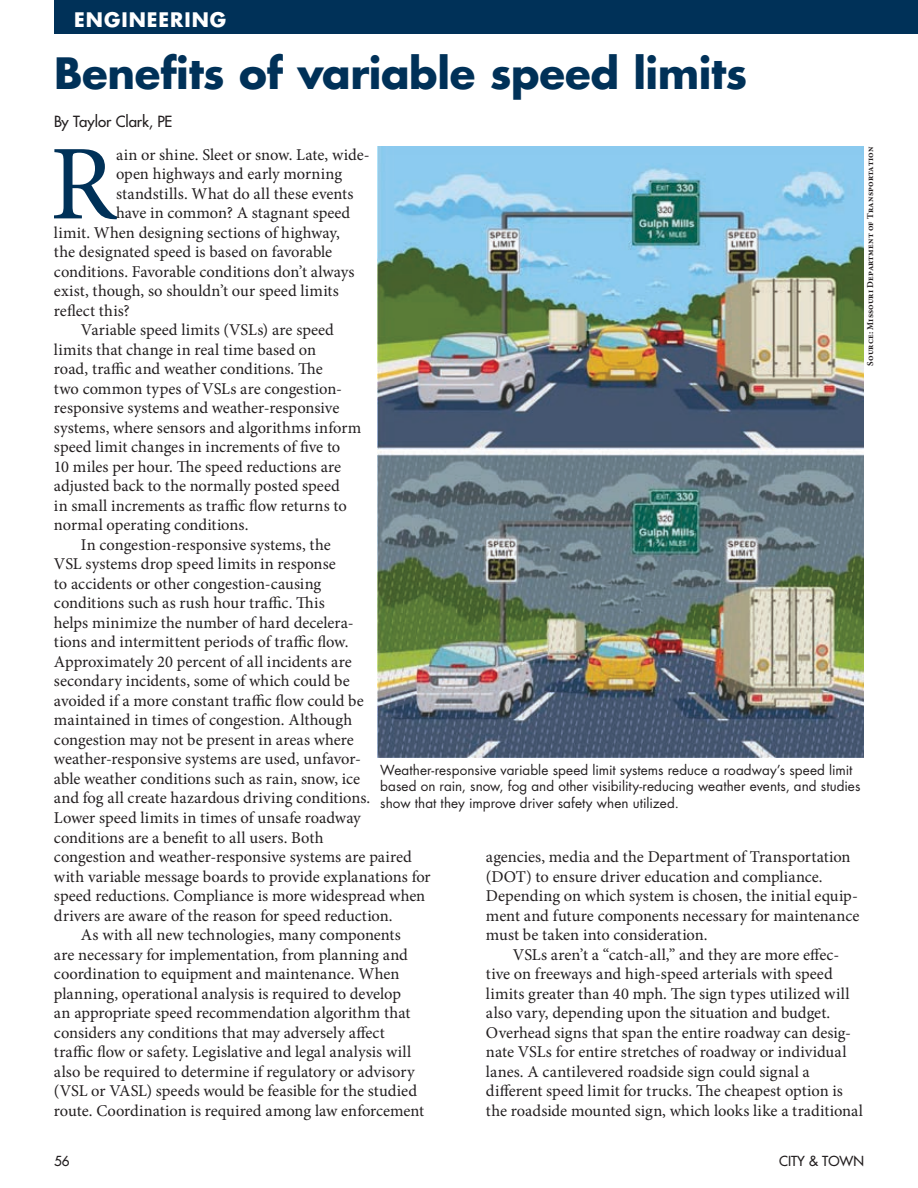
<style>
.page{position:relative;width:918px;height:1188px;background:#fff}
.page>*{position:absolute;margin:0;border:0;box-sizing:border-box;transform-origin:0 0}
.t1{font:106.5px "Minion Pro";color:#003158}
.t2{font:700 42px "Futura LT Pro";letter-spacing:-.01em;color:#003158}
.t3{font:700 19.5px "Futura LT Pro";letter-spacing:.05em;color:#fff}
.t4{font:16.5px/19.5px "Minion Pro";color:#231f20}
.t5{font:500 15px "Futura LT Pro";letter-spacing:-.005em;color:#231f20}
.t6{font:13.5px/16.2px "Futura LT Pro";letter-spacing:.005em;color:#231f20}
.t7{font:500 13.5px "Futura LT Pro";color:#231f20}
.t8{font:700 9px "Minion Pro";letter-spacing:.02em;color:#231f20}
</style>
<div class="page">
<div style="left:54px;top:0;width:864px;height:34px;background:#003158"></div>
<img style="left:378px;top:147px;width:486px;height:610px">
<p class="t3" style="left:74px;top:5px;width:154px">ENGINEERING</p>
<h2 class="t2" style="left:54px;top:41px;width:695px">Benefits of variable speed limits</h2>
<p class="t5" style="left:54px;top:110px;width:120px">By Taylor Clark, PE</p>
<h1 class="t1" style="left:50px;top:113px;width:68px">R</h1>
<p class="t4" style="left:116px;top:145px;width:255px">ain or shine. Sleet or snow. Late, wide-</p>
<p class="t8" style="left:864px;top:366px;width:221px;rotate:-90deg">Source: Missouri Department of Transportation</p>
<p class="t4" style="left:116px;top:164px;width:228px">open highways and early morning</p>
<p class="t4" style="left:116px;top:184px;width:239px">standstills. What do all these events</p>
<p class="t4" style="left:116px;top:203px;width:236px">have in common? A stagnant speed</p>
<p class="t4" style="left:54px;top:223px;width:287px">limit. When designing sections of highway,</p>
<p class="t4" style="left:54px;top:242px;width:280px">the designated speed is based on favorable</p>
<p class="t4" style="left:54px;top:262px;width:302px">conditions. Favorable conditions don’t always</p>
<p class="t4" style="left:54px;top:281px;width:286px">exist, though, so shouldn’t our speed limits</p>
<p class="t4" style="left:54px;top:301px;width:77px">reflect this?</p>
<p class="t4" style="left:81px;top:320px;width:255px">Variable speed limits (VSLs) are speed</p>
<p class="t4" style="left:54px;top:340px;width:264px">limits that change in real time based on</p>
<p class="t4" style="left:54px;top:359px;width:270px">road, traffic and weather conditions. The</p>
<p class="t4" style="left:54px;top:379px;width:290px">two common types of VSLs are congestion-</p>
<p class="t4" style="left:54px;top:398px;width:287px">responsive systems and weather-responsive</p>
<p class="t4" style="left:54px;top:418px;width:309px">systems, where sensors and algorithms inform</p>
<p class="t4" style="left:54px;top:438px;width:288px">speed limit changes in increments of five to</p>
<p class="t4" style="left:54px;top:457px;width:289px">10 miles per hour. The speed reductions are</p>
<p class="t4" style="left:54px;top:477px;width:287px">adjusted back to the normally posted speed</p>
<p class="t4" style="left:54px;top:496px;width:294px">in small increments as traffic flow returns to</p>
<p class="t4" style="left:54px;top:516px;width:196px">normal operating conditions.</p>
<p class="t4" style="left:81px;top:535px;width:251px">In congestion-responsive systems, the</p>
<p class="t4" style="left:54px;top:555px;width:283px">VSL systems drop speed limits in response</p>
<p class="t4" style="left:54px;top:574px;width:269px">to accidents or other congestion-causing</p>
<p class="t4" style="left:54px;top:594px;width:272px">conditions such as rush hour traffic. This</p>
<p class="t4" style="left:54px;top:613px;width:301px">helps minimize the number of hard decelera-</p>
<p class="t4" style="left:54px;top:633px;width:296px">tions and intermittent periods of traffic flow.</p>
<p class="t4" style="left:54px;top:652px;width:299px">Approximately 20 percent of all incidents are</p>
<p class="t4" style="left:54px;top:672px;width:297px">secondary incidents, some of which could be</p>
<p class="t4" style="left:54px;top:691px;width:311px">avoided if a more constant traffic flow could be</p>
<p class="t4" style="left:54px;top:711px;width:300px">maintained in times of congestion. Although</p>
<p class="t4" style="left:54px;top:730px;width:301px">congestion may not be present in areas where</p>
<p class="t4" style="left:54px;top:750px;width:309px">weather-responsive systems are used, unfavor-</p>
<p class="t4" style="left:54px;top:769px;width:308px">able weather conditions such as rain, snow, ice</p>
<p class="t4" style="left:54px;top:789px;width:318px">and fog all create hazardous driving conditions.</p>
<p class="t4" style="left:54px;top:808px;width:308px">Lower speed limits in times of unsafe roadway</p>
<p class="t4" style="left:54px;top:828px;width:271px">conditions are a benefit to all users. Both</p>
<p class="t4" style="left:54px;top:847px;width:359px">congestion and weather-responsive systems are paired</p>
<p class="t4" style="left:54px;top:867px;width:378px">with variable message boards to provide explanations for</p>
<p class="t4" style="left:54px;top:886px;width:373px">speed reductions. Compliance is more widespread when</p>
<p class="t4" style="left:54px;top:906px;width:340px">drivers are aware of the reason for speed reduction.</p>
<p class="t4" style="left:81px;top:925px;width:321px">As with all new technologies, many components</p>
<p class="t4" style="left:54px;top:945px;width:355px">are necessary for implementation, from planning and</p>
<p class="t4" style="left:54px;top:964px;width:347px">coordination to equipment and maintenance. When</p>
<p class="t4" style="left:54px;top:984px;width:349px">planning, operational analysis is required to develop</p>
<p class="t4" style="left:54px;top:1003px;width:358px">an appropriate speed recommendation algorithm that</p>
<p class="t4" style="left:54px;top:1023px;width:332px">considers any conditions that may adversely affect</p>
<p class="t4" style="left:54px;top:1042px;width:359px">traffic flow or safety. Legislative and legal analysis will</p>
<p class="t4" style="left:54px;top:1062px;width:362px">also be required to determine if regulatory or advisory</p>
<p class="t4" style="left:54px;top:1081px;width:365px">(VSL or VASL) speeds would be feasible for the studied</p>
<p class="t4" style="left:54px;top:1101px;width:372px">route. Coordination is required among law enforcement</p>
<p class="t6" style="left:380px;top:762px;width:482px">Weather-responsive variable speed limit systems reduce a roadway’s speed limit based on rain, snow, fog and other visibility-reducing weather events, and studies show that they improve driver safety when utilized.</p>
<p class="t4" style="left:486px;top:847px;width:375px">agencies, media and the Department of Transportation (DOT) to ensure driver education and compliance.<br>Depending on which system is chosen, the initial equip&shy;ment and future components necessary for maintenance must be taken into consideration.</p>
<p class="t4" style="left:486px;top:945px;width:379px;text-indent:27px">VSLs aren’t a “catch-all,” and they are more effec&shy;tive on freeways and high-speed arterials with speed limits greater than 40 mph. The sign types utilized will also vary, depending upon the situation and budget.<br>Overhead signs that span the entire roadway can desig&shy;nate VSLs for entire stretches of roadway or individual lanes. A cantilevered roadside sign could signal a different speed limit for trucks. The cheapest option is the roadside mounted sign, which looks like a traditional</p>
<p class="t7" style="left:54px;top:1151px;width:17px">56</p>
<p class="t7" style="left:779px;top:1151px;width:86px">CITY &amp; TOWN</p>
</div>
